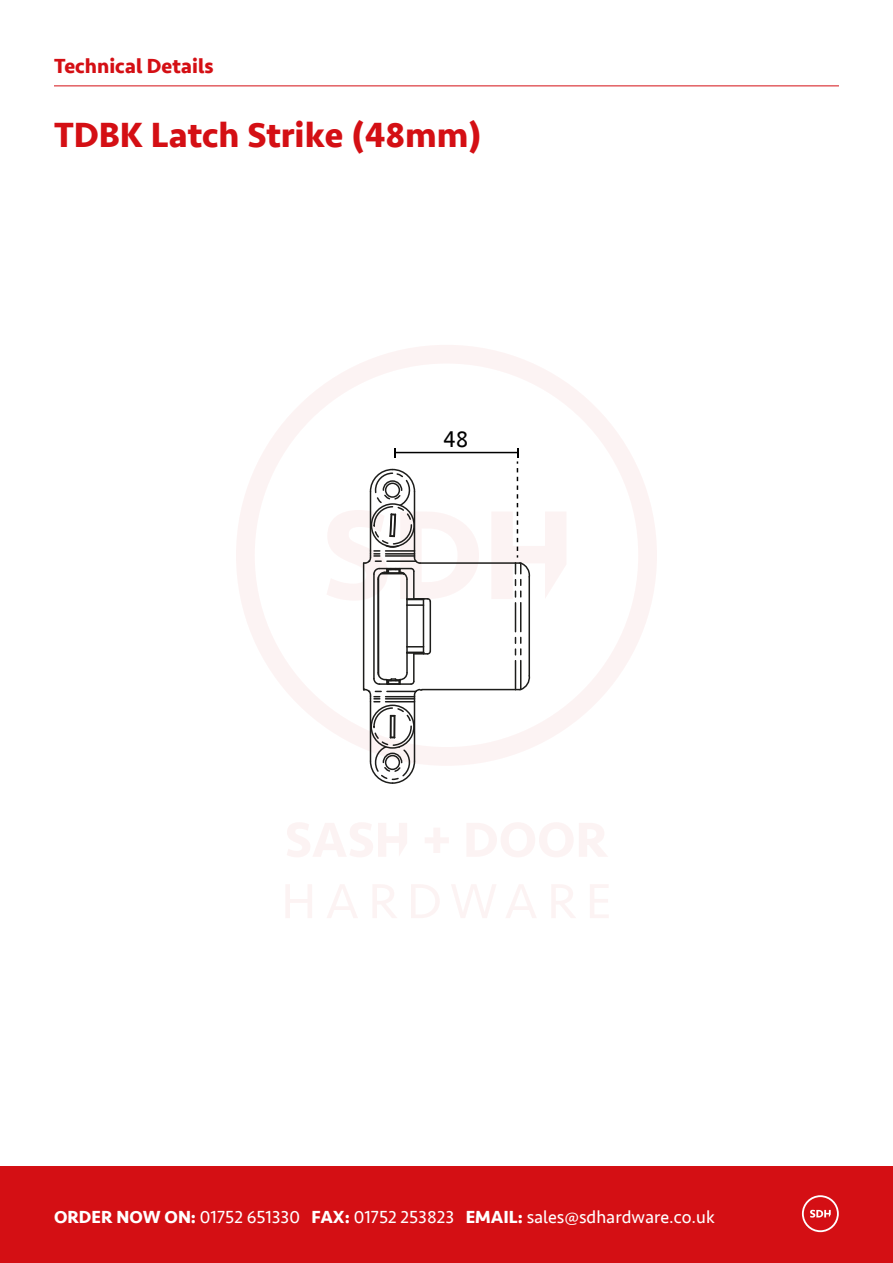
<style>
.page{position:relative;width:893px;height:1263px;background:#fff}
.page>*{position:absolute;margin:0;border:0;box-sizing:border-box;transform-origin:0 0}
.t1{font:700 36px "Seravek";color:#d40f14}
.t2{font:23.4px "Seravek";color:#000}
.t3{font:700 21px "Seravek";color:#d40f14}
.t4{font:18px "Seravek";color:#fff}
.s1{font-weight:700}
</style>
<div class="page">
<div style="left:0;top:1166px;width:893px;height:97px;background:#d40f14"></div>
<svg style="left:802px;top:1195px;width:37px;height:37px"></svg>
<svg style="left:236px;top:345px;width:421px;height:420px"></svg>
<svg style="left:287px;top:823px;width:120px;height:34px"></svg>
<svg style="left:425px;top:828px;width:24px;height:25px"></svg>
<svg style="left:467px;top:823px;width:140px;height:34px"></svg>
<svg style="left:286px;top:885px;width:26px;height:33px"></svg>
<svg style="left:327px;top:885px;width:30px;height:33px"></svg>
<svg style="left:373px;top:885px;width:24px;height:33px"></svg>
<svg style="left:411px;top:885px;width:28px;height:33px"></svg>
<svg style="left:452px;top:885px;width:44px;height:33px"></svg>
<svg style="left:506px;top:885px;width:30px;height:33px"></svg>
<svg style="left:552px;top:885px;width:23px;height:33px"></svg>
<svg style="left:590px;top:885px;width:18px;height:33px"></svg>
<hr style="left:54px;top:85px;width:785px;height:1px;background:#d40f14">
<hr style="left:395px;top:452px;width:123px;height:1px;background:#000">
<svg style="left:394px;top:448px;width:2px;height:9px"></svg>
<hr style="left:363px;top:563px;width:1px;height:126px;background:#1d1d1b">
<hr style="left:420px;top:562px;width:95px;height:2px;background:#1d1d1b">
<hr style="left:422px;top:689px;width:93px;height:1px;background:#1d1d1b">
<hr style="left:413px;top:654px;width:2px;height:27px;background:#1d1d1b">
<hr style="left:430px;top:601px;width:1px;height:50px;background:#1d1d1b">
<hr style="left:373px;top:574px;width:2px;height:104px;background:#1d1d1b">
<hr style="left:370px;top:702px;width:1px;height:59px;background:#1d1d1b">
<hr style="left:414px;top:702px;width:1px;height:59px;background:#1d1d1b">
<div style="left:370px;top:704px;width:45px;height:45px;border:2px solid #1d1d1b;border-radius:50%"></div>
<svg style="left:390px;top:715px;width:5px;height:23px"></svg>
<hr style="left:406px;top:605px;width:2px;height:42px;background:#1d1d1b">
<hr style="left:423px;top:605px;width:1px;height:42px;background:#1d1d1b">
<hr style="left:377px;top:579px;width:2px;height:94px;background:#1d1d1b">
<hr style="left:406px;top:653px;width:2px;height:20px;background:#1d1d1b">
<svg style="left:491px;top:448px;width:76px;height:243px"></svg>
<svg style="left:369px;top:745px;width:47px;height:39px"></svg>
<div style="left:383px;top:752px;width:19px;height:20px;border:2px dashed #1d1d1b;border-radius:50%"></div>
<svg style="left:363px;top:671px;width:59px;height:31px"></svg>
<div style="left:373px;top:707px;width:39px;height:39px;border:2px dashed #1d1d1b;border-radius:50%"></div>
<svg style="left:406px;top:646px;width:26px;height:9px"></svg>
<svg style="left:326px;top:468px;width:153px;height:138px"></svg>
<p class="t3" style="left:54px;top:50px;width:161px">Technical Details</p>
<h1 class="t1" style="left:54px;top:107px;width:429px">TDBK Latch Strike (48mm)</h1>
<p class="t2" style="left:443px;top:421px;width:27px">48</p>
<p class="t4" style="left:54px;top:1203px;width:662px"><span class="s1">ORDER NOW ON:</span> 01752 651330 <span class="s1">FAX:</span> 01752 253823 <span class="s1">EMAIL:</span> sales@sdhardware.co.uk</p>
</div>
